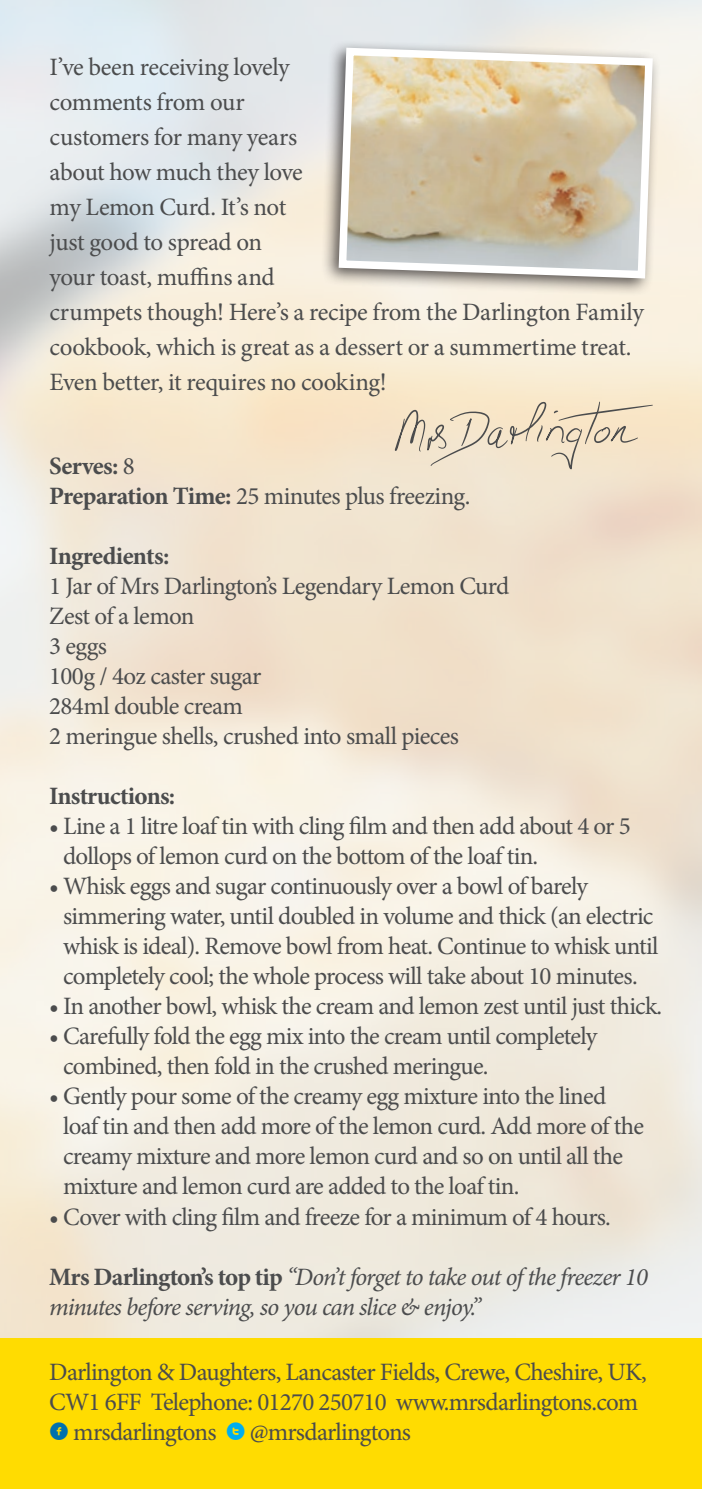
<style>
.page{position:relative;width:702px;height:1489px;background:#fff}
.page>*{position:absolute;margin:0;border:0;box-sizing:border-box;transform-origin:0 0}
.t1{font:25px/35px "Minion Pro";letter-spacing:-.03em;color:#4b4c4d}
.t2{font:italic 25px/30px "Minion Pro";letter-spacing:-.04em;color:#4b4c4d}
.t3{font:700 25px "Minion Pro";letter-spacing:-.03em;color:#4b4c4d}
.s1{font-weight:400}
.s2{font-weight:700}
.s3{font-weight:700;font-style:normal}
.s4{font-family:"Socialico";color:#0071ad}
.s5{font-family:"Socialico";color:#00aeef}
</style>
<div class="page">
<div style="left:321px;top:40px;width:340px;height:256px;background:#231f20;opacity:.75"></div>
<svg style="left:335px;top:44px;width:321px;height:238px;background:#d2c6ae"></svg>
<svg style="left:395px;top:401px;width:257px;height:68px;background:#e7d8bf"></svg>
<div style="left:0;top:1338px;width:702px;height:150px;background:#ffdc01"></div>
<p class="t1" style="left:50px;top:50px;width:595px">I’ve been receiving lovely<br>comments from our<br>customers for many years<br>about how much they love<br>my Lemon Curd. It’s not<br>just good to spread on<br>your toast, muffins and<br>crumpets though! Here’s a recipe from the Darlington Family cookbook, which is great as a dessert or a summertime treat.<br>Even better, it requires no cooking!</p>
<p class="t3" style="left:49px;top:451px;width:87px">Serves: <span class="s1">8</span></p>
<p class="t1" style="left:49px;top:478px;width:422px"><span class="s2">Preparation Time:</span> 25 minutes plus freezing.</p>
<p class="t3" style="left:49px;top:541px;width:122px">Ingredients:</p>
<p class="t1" style="left:49px;top:568px;width:461px">1 Jar of Mrs Darlington’s Legendary Lemon Curd</p>
<p class="t1" style="left:49px;top:598px;width:147px">Zest of a lemon</p>
<p class="t1" style="left:49px;top:628px;width:59px">3 eggs</p>
<p class="t1" style="left:49px;top:658px;width:214px">100g / 4oz caster sugar</p>
<p class="t1" style="left:49px;top:688px;width:195px">284ml double cream</p>
<p class="t1" style="left:49px;top:718px;width:411px">2 meringue shells, crushed into small pieces</p>
<p class="t3" style="left:49px;top:781px;width:127px">Instructions:</p>
<p class="t1" style="left:63px;top:811px;width:569px;line-height:30px;text-indent:-14px">• Line a 1 litre loaf tin with cling film and then add about 4 or 5 dollops of lemon curd on the bottom of the loaf tin.</p>
<p class="t1" style="left:63px;top:871px;width:597px;line-height:30px;text-indent:-14px">• Whisk eggs and sugar continuously over a bowl of barely simmering water, until doubled in volume and thick (an electric whisk is ideal). Remove bowl from heat. Continue to whisk until completely cool; the whole process will take about 10 minutes.</p>
<p class="t1" style="left:49px;top:988px;width:614px">• In another bowl, whisk the cream and lemon zest until just thick.</p>
<p class="t1" style="left:63px;top:1021px;width:535px;line-height:30px;text-indent:-14px">• Carefully fold the egg mix into the cream until completely combined, then fold in the crushed meringue.</p>
<p class="t1" style="left:63px;top:1081px;width:582px;line-height:30px;text-indent:-14px">• Gently pour some of the creamy egg mixture into the lined loaf tin and then add more of the lemon curd. Add more of the creamy mixture and more lemon curd and so on until all the mixture and lemon curd are added to the loaf tin.</p>
<p class="t1" style="left:49px;top:1198px;width:563px">• Cover with cling film and freeze for a minimum of 4 hours.</p>
<p class="t2" style="left:49px;top:1262px;width:600px"><span class="s3">Mrs Darlington’s top tip</span> “Don’t forget to take out of the freezer 10 minutes before serving, so you can slice &amp; enjoy.”</p>
<p class="t1" style="left:49px;top:1353px;width:599px">Darlington &amp; Daughters, Lancaster Fields, Crewe, Cheshire, UK,</p>
<p class="t1" style="left:49px;top:1383px;width:590px">CW1 6FF Telephone: 01270 250710 www.mrsdarlingtons.com</p>
<p class="t1" style="left:49px;top:1413px;width:363px"><span class="s4">f</span> mrsdarlingtons <span class="s5">t</span> @mrsdarlingtons</p>
</div>
